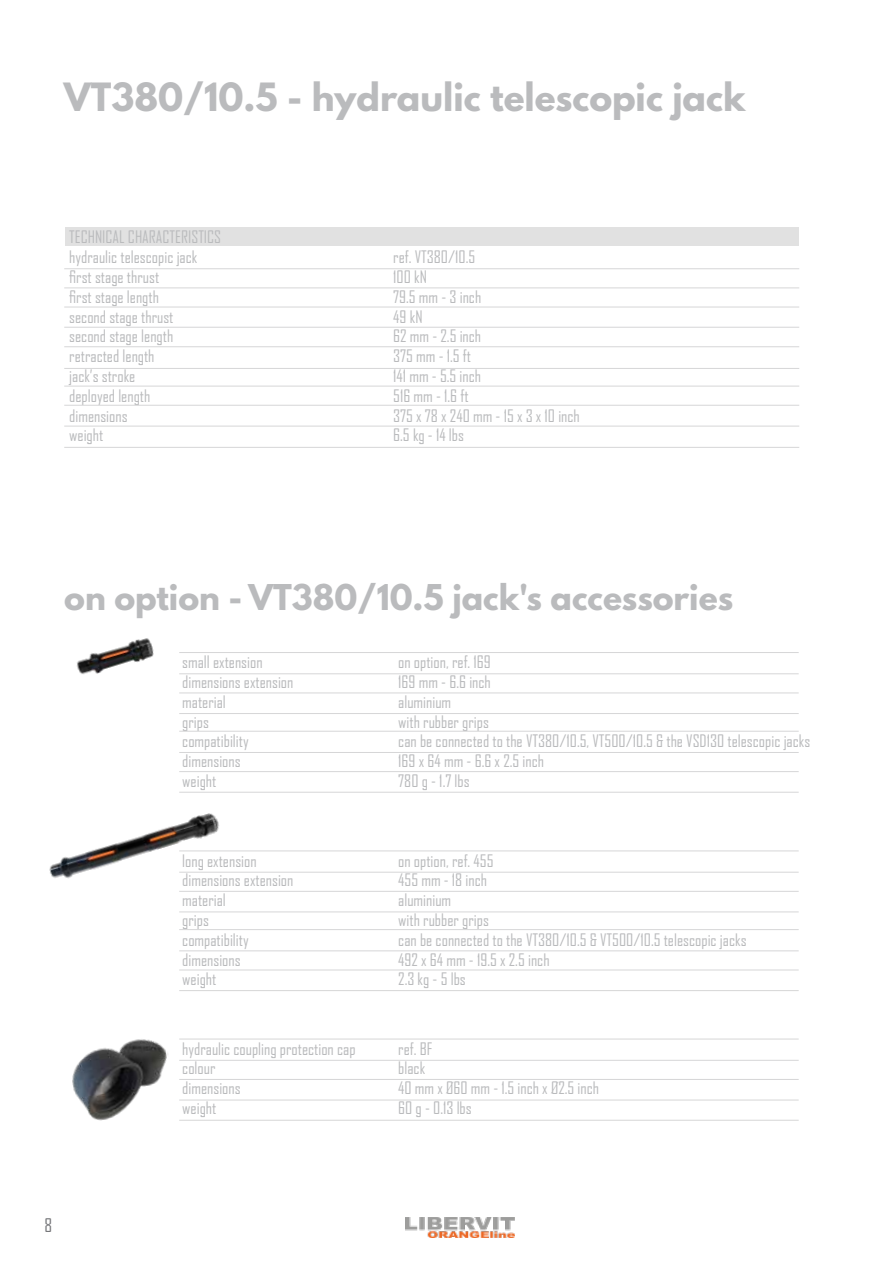
<style>
.page{position:relative;width:893px;height:1263px;background:#fff}
.page>*{position:absolute;margin:0;border:0;box-sizing:border-box;transform-origin:0 0}
.t1{font:700 34.5px "League Spartan";color:#babbbd}
.t2{font:700 31.5px "League Spartan";color:#babbbd}
.t3{font:18px "Agency FB";color:#76777a}
.t4{font:16.5px/19.8px "Agency FB";color:#babbbd}
</style>
<div class="page">
<img style="left:406px;top:1217px;width:108px;height:21px">
<div style="left:65px;top:227px;width:734px;height:19px;background:#e1e1e1"></div>
<hr style="left:64px;top:268px;width:735px;height:1px;background:#d6d6d7">
<hr style="left:64px;top:288px;width:735px;height:1px;background:#d6d6d7">
<hr style="left:64px;top:307px;width:735px;height:1px;background:#d6d6d7">
<hr style="left:64px;top:327px;width:735px;height:1px;background:#d6d6d7">
<hr style="left:64px;top:346px;width:735px;height:1px;background:#d6d6d7">
<hr style="left:64px;top:368px;width:735px;height:1px;background:#d6d6d7">
<hr style="left:64px;top:386px;width:735px;height:1px;background:#d6d6d7">
<hr style="left:64px;top:405px;width:735px;height:1px;background:#d6d6d7">
<hr style="left:64px;top:426px;width:735px;height:1px;background:#d6d6d7">
<hr style="left:64px;top:447px;width:735px;height:1px;background:#d6d6d7">
<hr style="left:179px;top:1039px;width:620px;height:1px;background:#d6d6d7">
<hr style="left:179px;top:1060px;width:620px;height:1px;background:#d6d6d7">
<hr style="left:179px;top:1079px;width:620px;height:1px;background:#d6d6d7">
<hr style="left:179px;top:1100px;width:620px;height:1px;background:#d6d6d7">
<hr style="left:179px;top:1120px;width:620px;height:1px;background:#d6d6d7">
<img style="left:72px;top:1039px;width:96px;height:82px">
<hr style="left:179px;top:652px;width:620px;height:1px;background:#d6d6d7">
<hr style="left:179px;top:673px;width:620px;height:1px;background:#d6d6d7">
<hr style="left:179px;top:693px;width:620px;height:1px;background:#d6d6d7">
<hr style="left:179px;top:713px;width:620px;height:1px;background:#d6d6d7">
<img style="left:49px;top:813px;width:181px;height:66px">
<img style="left:77px;top:638px;width:77px;height:37px">
<hr style="left:179px;top:851px;width:620px;height:1px;background:#d6d6d7">
<hr style="left:179px;top:872px;width:620px;height:1px;background:#d6d6d7">
<hr style="left:179px;top:891px;width:620px;height:1px;background:#d6d6d7">
<hr style="left:179px;top:912px;width:620px;height:1px;background:#d6d6d7">
<hr style="left:179px;top:929px;width:620px;height:1px;background:#d6d6d7">
<hr style="left:179px;top:950px;width:620px;height:1px;background:#d6d6d7">
<hr style="left:179px;top:970px;width:620px;height:1px;background:#d6d6d7">
<hr style="left:179px;top:990px;width:620px;height:1px;background:#d6d6d7">
<hr style="left:179px;top:731px;width:620px;height:1px;background:#d6d6d7">
<hr style="left:179px;top:752px;width:620px;height:1px;background:#d6d6d7">
<hr style="left:179px;top:771px;width:620px;height:1px;background:#d6d6d7">
<hr style="left:179px;top:792px;width:620px;height:1px;background:#d6d6d7">
<h1 class="t1" style="left:64px;top:70px;width:683px">VT380/10.5 - hydraulic telescopic jack</h1>
<p class="t4" style="left:69px;top:227px;width:153px">TECHNICAL CHARACTERISTICS hydraulic telescopic jack</p>
<p class="t4" style="left:393px;top:247px;width:84px">ref. VT380/10.5</p>
<p class="t4" style="left:69px;top:267px;width:91px">first stage thrust</p>
<p class="t4" style="left:393px;top:267px;width:35px">100 kN</p>
<p class="t4" style="left:69px;top:286px;width:91px">first stage length</p>
<p class="t4" style="left:393px;top:286px;width:90px">79.5 mm - 3 inch</p>
<p class="t4" style="left:69px;top:306px;width:106px">second stage thrust</p>
<p class="t4" style="left:393px;top:306px;width:31px">49 kN</p>
<p class="t4" style="left:69px;top:326px;width:105px">second stage length</p>
<p class="t4" style="left:393px;top:326px;width:89px">62 mm - 2.5 inch</p>
<p class="t4" style="left:69px;top:346px;width:87px">retracted length</p>
<p class="t4" style="left:393px;top:346px;width:79px">375 mm - 1.5 ft</p>
<p class="t4" style="left:69px;top:366px;width:68px">jack’s stroke</p>
<p class="t4" style="left:393px;top:366px;width:89px">141 mm - 5.5 inch</p>
<p class="t4" style="left:69px;top:385px;width:83px">deployed length</p>
<p class="t4" style="left:393px;top:385px;width:77px">516 mm - 1.6 ft</p>
<p class="t4" style="left:69px;top:405px;width:60px">dimensions</p>
<p class="t4" style="left:393px;top:405px;width:188px">375 x 78 x 240 mm - 15 x 3 x 10 inch</p>
<p class="t4" style="left:69px;top:425px;width:36px">weight</p>
<p class="t4" style="left:393px;top:425px;width:72px">6.5 kg - 14 lbs</p>
<h2 class="t2" style="left:64px;top:573px;width:670px">on option - VT380/10.5 jack's accessories</h2>
<p class="t4" style="left:182px;top:652px;width:82px">small extension</p>
<p class="t4" style="left:398px;top:652px;width:94px">on option, ref. 169</p>
<p class="t4" style="left:182px;top:672px;width:113px">dimensions extension</p>
<p class="t4" style="left:398px;top:672px;width:94px">169 mm - 6.6 inch</p>
<p class="t4" style="left:182px;top:691px;width:45px">material</p>
<p class="t4" style="left:398px;top:691px;width:54px">aluminium</p>
<p class="t4" style="left:182px;top:711px;width:28px">grips</p>
<p class="t4" style="left:398px;top:711px;width:92px">with rubber grips</p>
<p class="t4" style="left:182px;top:731px;width:68px">compatibility</p>
<p class="t4" style="left:398px;top:731px;width:414px">can be connected to the VT380/10.5, VT500/10.5 &amp; the VSD130 telescopic jacks</p>
<p class="t4" style="left:182px;top:751px;width:60px">dimensions</p>
<p class="t4" style="left:398px;top:751px;width:147px">169 x 64 mm - 6.6 x 2.5 inch</p>
<p class="t4" style="left:182px;top:771px;width:36px">weight</p>
<p class="t4" style="left:398px;top:771px;width:73px">780 g - 1.7 lbs</p>
<p class="t4" style="left:182px;top:850px;width:76px">long extension</p>
<p class="t4" style="left:398px;top:850px;width:97px">on option, ref. 455</p>
<p class="t4" style="left:182px;top:870px;width:113px">dimensions extension</p>
<p class="t4" style="left:398px;top:870px;width:90px">455 mm - 18 inch</p>
<p class="t4" style="left:182px;top:890px;width:45px">material</p>
<p class="t4" style="left:398px;top:890px;width:54px">aluminium</p>
<p class="t4" style="left:182px;top:909px;width:28px">grips</p>
<p class="t4" style="left:398px;top:909px;width:92px">with rubber grips</p>
<p class="t4" style="left:182px;top:929px;width:68px">compatibility</p>
<p class="t4" style="left:398px;top:929px;width:350px">can be connected to the VT380/10.5 &amp; VT500/10.5 telescopic jacks</p>
<p class="t4" style="left:182px;top:949px;width:60px">dimensions</p>
<p class="t4" style="left:398px;top:949px;width:153px">492 x 64 mm - 19.5 x 2.5 inch</p>
<p class="t4" style="left:182px;top:969px;width:36px">weight</p>
<p class="t4" style="left:398px;top:969px;width:69px">2.3 kg - 5 lbs</p>
<p class="t4" style="left:182px;top:1038px;width:175px">hydraulic coupling protection cap</p>
<p class="t4" style="left:398px;top:1038px;width:36px">ref. BF</p>
<p class="t4" style="left:182px;top:1058px;width:35px">colour</p>
<p class="t4" style="left:398px;top:1058px;width:28px">black</p>
<p class="t4" style="left:182px;top:1078px;width:60px">dimensions</p>
<p class="t4" style="left:398px;top:1078px;width:202px">40 mm x Ø60 mm - 1.5 inch x Ø2.5 inch</p>
<p class="t4" style="left:182px;top:1098px;width:36px">weight</p>
<p class="t4" style="left:398px;top:1098px;width:75px">60 g - 0.13 lbs</p>
<p class="t3" style="left:45px;top:1214px;width:9px">8</p>
</div>
